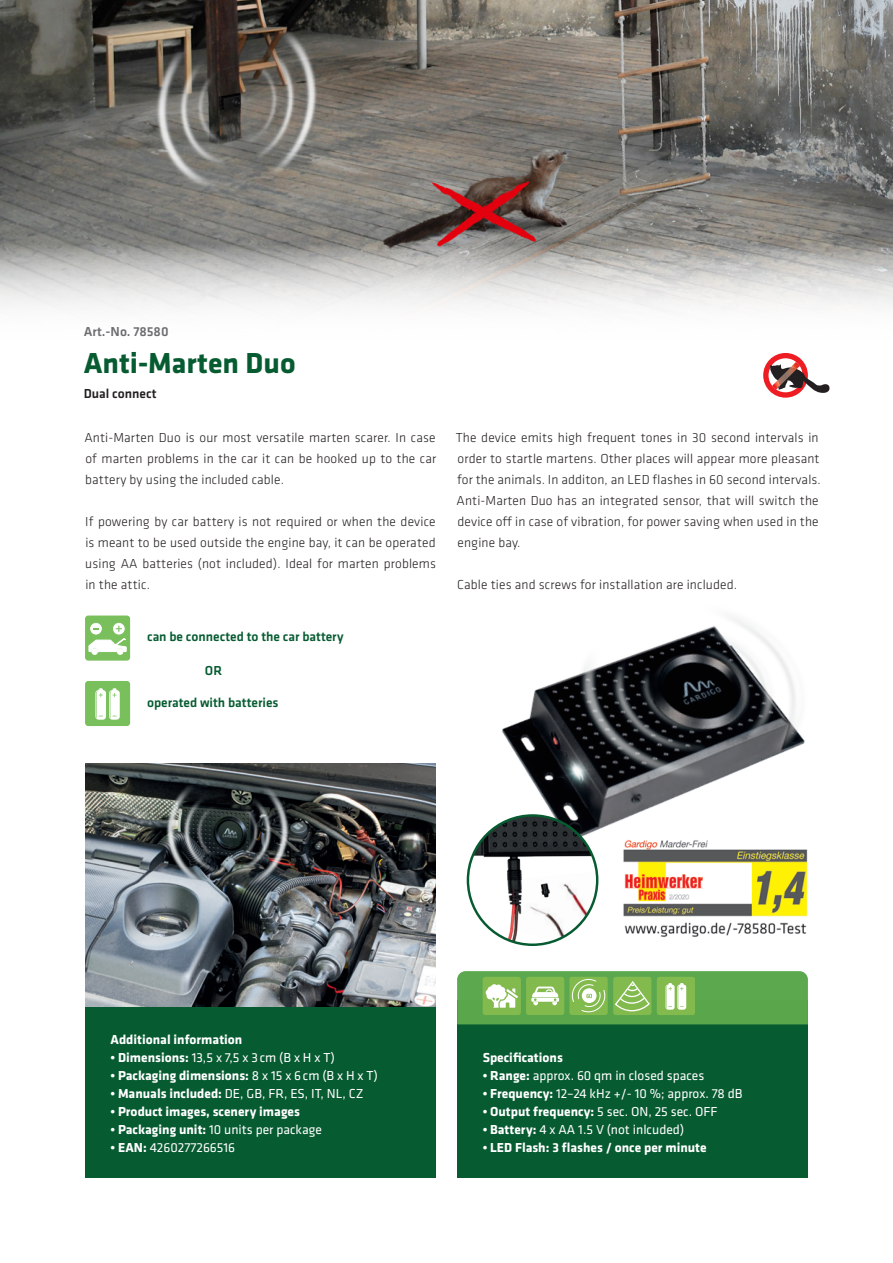
<style>
.page{position:relative;width:893px;height:1263px;background:#fff}
.page>*{position:absolute;margin:0;border:0;box-sizing:border-box;transform-origin:0 0}
.t1{font:30px "Klavika Bold OSF";color:#065b31}
.t2{font:300 13.5px/21px "Klavika";letter-spacing:.01em;color:#231f20;text-align:justify}
.t3{font:13.5px "Klavika";color:#fff}
.t4{font:13.5px "Klavika Bold OSF";color:#fff}
.t5{font:500 13.5px "Klavika";color:#065b31}
.t6{font:700 13.5px "Klavika";color:#fff}
.t7{font:500 13.5px "Klavika";color:#6c6d70}
.t8{font:500 13.5px "Klavika";color:#231f20}
.s1{font-family:"Klavika Bold OSF"}
.s2{font-family:"Klavika"}
.s3{font-family:"Klavika Bold OSF";font-weight:400}
</style>
<div class="page">
<img style="left:0;top:0;width:893px;height:244px">
<img style="left:85px;top:763px;width:351px;height:245px">
<svg style="left:0;top:244px;width:893px;height:66px"></svg>
<div style="left:457px;top:1001px;width:351px;height:177px;background:#065b31"></div>
<div style="left:85px;top:1008px;width:351px;height:170px;background:#065b31"></div>
<svg style="left:763px;top:353px;width:67px;height:45px"></svg>
<img style="left:772px;top:362px;width:28px;height:28px">
<img style="left:777px;top:367px;width:20px;height:21px">
<svg style="left:457px;top:971px;width:351px;height:53px;background:#75b45d"></svg>
<img style="left:502px;top:616px;width:303px;height:214px">
<img style="left:468px;top:815px;width:129px;height:129px">
<img style="left:623px;top:840px;width:185px;height:97px">
<div style="left:85px;top:615px;width:45px;height:46px;background:#79c05d;border-radius:3px"></div>
<svg style="left:90px;top:622px;width:12px;height:13px"></svg>
<div style="left:89px;top:622px;width:14px;height:14px;border:1px solid #79c05d;border-radius:50%"></div>
<svg style="left:112px;top:622px;width:13px;height:13px"></svg>
<div style="left:112px;top:622px;width:14px;height:14px;border:1px solid #79c05d;border-radius:50%"></div>
<svg style="left:89px;top:626px;width:38px;height:28px"></svg>
<div style="left:85px;top:681px;width:45px;height:45px;background:#79c05d;border-radius:3px"></div>
<svg style="left:95px;top:688px;width:25px;height:32px"></svg>
<p class="t7" style="left:84px;top:324px;width:86px">Art.-No. 78580</p>
<h1 class="t1" style="left:84px;top:346px;width:213px">Anti-Marten Duo</h1>
<p class="t8" style="left:84px;top:386px;width:74px">Dual connect</p>
<p class="t2" style="left:84px;top:428px;width:353px">Anti-Marten Duo is our most versatile marten scarer. In case of marten problems in the car it can be hooked up to the car battery by using the included cable.</p>
<p class="t2" style="left:85px;top:512px;width:352px">If powering by car battery is not required or when the device is meant to be used outside the engine bay, it can be operated using AA batteries (not included). Ideal for marten problems in the attic.</p>
<p class="t5" style="left:147px;top:629px;width:198px">can be connected to the car battery</p>
<p class="t5" style="left:205px;top:663px;width:19px">OR</p>
<p class="t5" style="left:147px;top:696px;width:133px">operated with batteries</p>
<p class="t2" style="left:456px;top:428px;width:366px;text-align:left">The device emits high frequent tones in 30 second intervals in order to startle martens. Other places will appear more pleasant for the animals. In additon, an LED flashes in 60 second intervals.<br>Anti-Marten Duo has an integrated sensor, that will switch the device off in case of vibration, for power saving when used in the engine bay.</p>
<p class="t2" style="left:457px;top:575px;width:281px">Cable ties and screws for installation are included.</p>
<p class="t4" style="left:111px;top:1032px;width:133px">Additional information</p>
<p class="t3" style="left:111px;top:1050px;width:226px"><span class="s1">• Dimensions:</span> 13,5 x 7,5 x 3 cm (B x H x T)</p>
<p class="t4" style="left:111px;top:1068px;width:269px">• Packaging dimensions: <span class="s2">8 x 15 x 6cm (B x H x T)</span></p>
<p class="t3" style="left:111px;top:1086px;width:255px"><span class="s1">• Manuals included:</span> DE, GB, FR, ES, IT, NL, CZ</p>
<p class="t4" style="left:111px;top:1104px;width:191px">• Product images, scenery images</p>
<p class="t3" style="left:111px;top:1122px;width:213px"><span class="s1">• Packaging unit:</span> 10 units per package</p>
<p class="t3" style="left:111px;top:1140px;width:126px"><span class="s1">• EAN:</span> 4260277266516</p>
<p class="t4" style="left:483px;top:1050px;width:82px">Specifications</p>
<p class="t3" style="left:483px;top:1068px;width:223px"><span class="s1">• Range:</span> approx. 60 qm in closed spaces</p>
<p class="t3" style="left:483px;top:1086px;width:261px"><span class="s1">• Frequency:</span> 12–24 kHz +/- 10 %; approx. 78 dB</p>
<p class="t4" style="left:483px;top:1104px;width:236px">• Output frequency: <span class="s2">5 sec. ON, 25 sec. OFF</span></p>
<p class="t3" style="left:483px;top:1122px;width:203px"><span class="s1">• Battery:</span> 4 x AA 1.5 V (not inlcuded)</p>
<p class="t6" style="left:483px;top:1140px;width:226px"><span class="s3">• LED Flash:</span> 3 flashes / once per minute</p>
</div>
